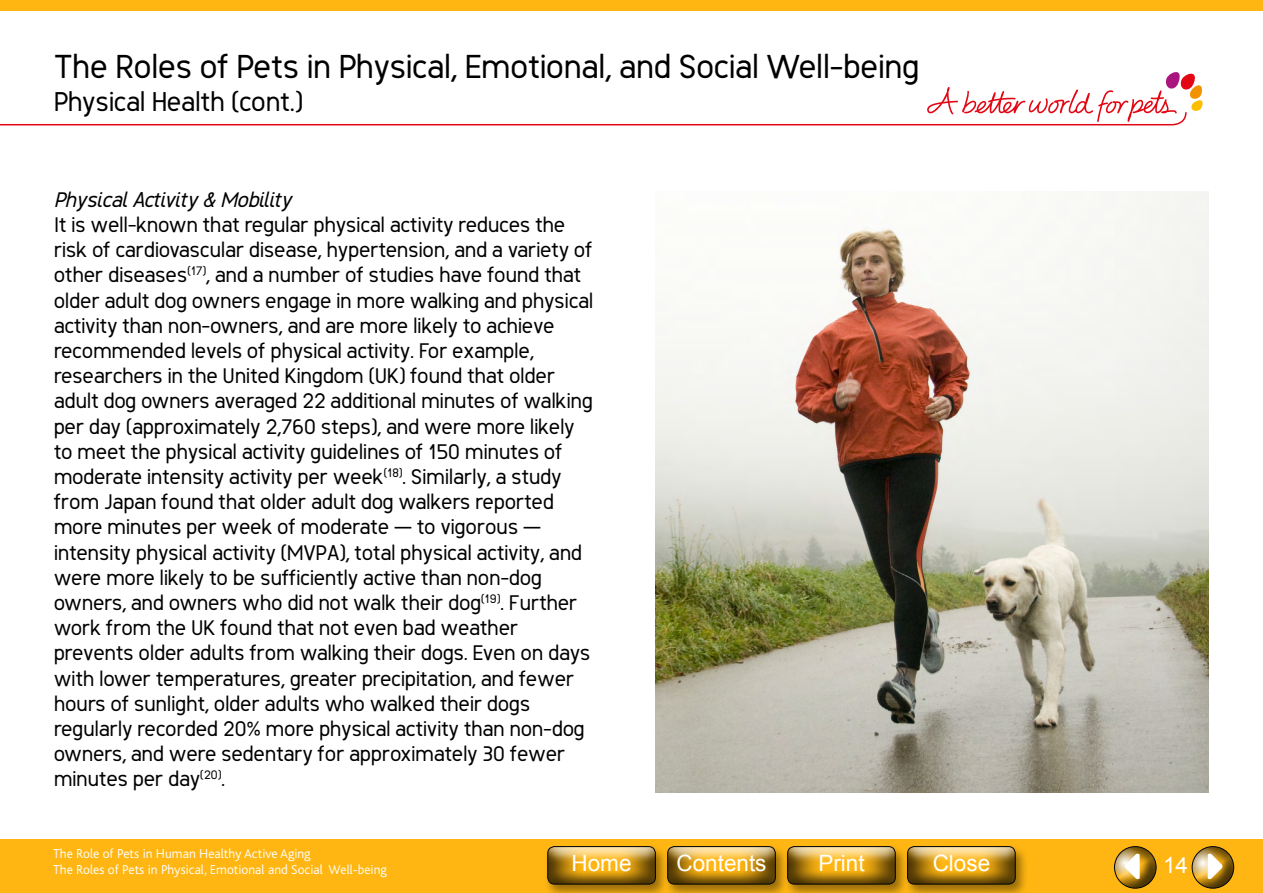
<style>
.page{position:relative;width:1263px;height:893px;background:#fff}
.page>*{position:absolute;margin:0;border:0;box-sizing:border-box;transform-origin:0 0}
.t1{font:33px "Marsfont";color:#000}
.t2{font:27px "Marsfont";color:#000}
.t3{font:22.5px "Arial";color:#fff}
.t4{font:21px/25.2px "Marsfont";color:#000}
.t5{font:italic 21px "Marsfont";color:#000}
.t6{font:300 13.5px/16.2px "Bliss";color:#fff}
</style>
<div class="page">
<div style="left:0;top:839px;width:1263px;height:54px;background:#ffb612"></div>
<div style="left:543px;top:844px;width:125px;height:49px;background:#000;opacity:.4"></div>
<div style="left:534px;top:836px;width:135px;height:35px;background:#fff;opacity:.7"></div>
<div style="left:534px;top:847px;width:135px;height:40px;background:#000;opacity:.67"></div>
<div style="left:547px;top:846px;width:109px;height:38px;border:1px solid #000;border-radius:7px"></div>
<div style="left:663px;top:844px;width:125px;height:49px;background:#000;opacity:.4"></div>
<div style="left:654px;top:836px;width:135px;height:35px;background:#fff;opacity:.7"></div>
<div style="left:654px;top:847px;width:135px;height:40px;background:#000;opacity:.67"></div>
<div style="left:667px;top:846px;width:109px;height:38px;border:1px solid #000;border-radius:7px"></div>
<div style="left:783px;top:844px;width:125px;height:49px;background:#000;opacity:.4"></div>
<div style="left:774px;top:836px;width:135px;height:35px;background:#fff;opacity:.7"></div>
<div style="left:774px;top:847px;width:135px;height:40px;background:#000;opacity:.67"></div>
<div style="left:787px;top:846px;width:109px;height:38px;border:1px solid #000;border-radius:7px"></div>
<div style="left:903px;top:844px;width:125px;height:49px;background:#000;opacity:.4"></div>
<div style="left:893px;top:836px;width:135px;height:35px;background:#fff;opacity:.7"></div>
<div style="left:893px;top:847px;width:135px;height:40px;background:#000;opacity:.67"></div>
<div style="left:907px;top:846px;width:109px;height:38px;border:1px solid #000;border-radius:7px"></div>
<div style="left:0;top:0;width:1263px;height:11px;background:#ffb612"></div>
<svg style="left:0;top:72px;width:1203px;height:54px"></svg>
<div style="left:1178px;top:837px;width:68px;height:53px;background:#000;opacity:.44"></div>
<div style="left:1192px;top:846px;width:42px;height:42px;border:1px solid #000;border-radius:50%"></div>
<svg style="left:1208px;top:853px;width:14px;height:26px"></svg>
<div style="left:1101px;top:837px;width:68px;height:53px;background:#000;opacity:.44"></div>
<div style="left:1114px;top:846px;width:42px;height:42px;border:1px solid #000;border-radius:50%"></div>
<svg style="left:1125px;top:853px;width:15px;height:26px"></svg>
<img style="left:656px;top:191px;width:553px;height:601px">
<h1 class="t1" style="left:54px;top:47px;width:867px">The Roles of Pets in Physical, Emotional, and Social Well-being</h1>
<p class="t2" style="left:54px;top:85px;width:250px">Physical Health (cont.)</p>
<p class="t5" style="left:54px;top:187px;width:239px">Physical Activity &amp; Mobility</p>
<p class="t4" style="left:54px;top:212px;width:541px">It is well-known that regular physical activity reduces the risk of cardiovascular disease, hypertension, and a variety of other diseases<sup>(17)</sup>, and a number of studies have found that older adult dog owners engage in more walking and physical activity than non-owners, and are more likely to achieve recommended levels of physical activity. For example, researchers in the United Kingdom (UK) found that older adult dog owners averaged 22 additional minutes of walking per day (approximately 2,760 steps), and were more likely to meet the physical activity guidelines of 150 minutes of moderate intensity activity per week<sup>(18)</sup>. Similarly, a study from Japan found that older adult dog walkers reported more minutes per week of moderate — to vigorous — intensity physical activity (MVPA), total physical activity, and were more likely to be sufficiently active than non-dog owners, and owners who did not walk their dog<sup>(19)</sup>. Further work from the UK found that not even bad weather prevents older adults from walking their dogs. Even on days with lower temperatures, greater precipitation, and fewer hours of sunlight, older adults who walked their dogs regularly recorded 20% more physical activity than non-dog owners, and were sedentary for approximately 30 fewer minutes per day<sup>(20)</sup>.</p>
<p class="t6" style="left:53px;top:846px;width:335px">The Role of Pets in Human Healthy Active Aging<br>The Roles of Pets in Physical, Emotional and Social Well-being</p>
<p class="t3" style="left:571px;top:849px;width:62px">Home</p>
<p class="t3" style="left:676px;top:849px;width:92px">Contents</p>
<p class="t3" style="left:818px;top:849px;width:48px">Print</p>
<p class="t3" style="left:933px;top:849px;width:59px">Close</p>
<p class="t3" style="left:1163px;top:850px;width:27px">14</p>
</div>
